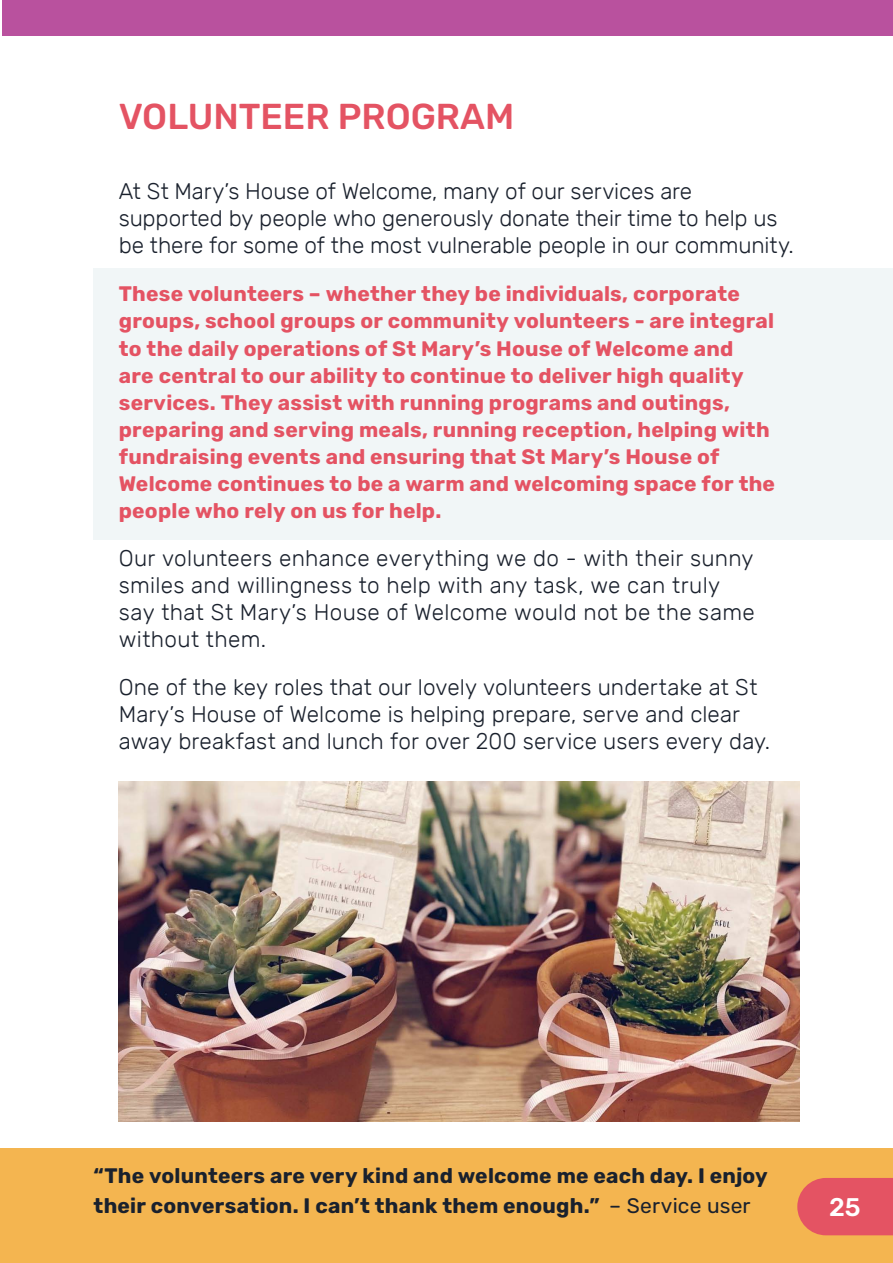
<style>
.page{position:relative;width:893px;height:1263px;background:#fff}
.page>*{position:absolute;margin:0;border:0;box-sizing:border-box;transform-origin:0 0}
.t1{font:500 36px "Rubik";color:#e45363}
.t2{font:500 25.5px "Rubik";color:#fff}
.t3{font:300 22.5px/27px "Rubik";letter-spacing:.005em;color:#1a212d}
.t4{font:700 21px/27px "Rubik";letter-spacing:.01em;color:#e45363}
.t5{font:700 21px/30px "Rubik";letter-spacing:.01em;color:#1a212d}
.s1{font-weight:400}
</style>
<div class="page">
<div style="left:0;top:1148px;width:893px;height:115px;background:#f4b550"></div>
<svg style="left:797px;top:1178px;width:96px;height:57px;background:#e55961"></svg>
<hr style="left:0;top:0;width:1px;height:36px;background:#b9519e">
<div style="left:2px;top:0;width:891px;height:36px;background:#b9519e"></div>
<div style="left:94px;top:269px;width:799px;height:271px;background:#f1f6f7"></div>
<img style="left:119px;top:781px;width:680px;height:340px">
<h1 class="t1" style="left:119px;top:96px;width:397px">VOLUNTEER PROGRAM</h1>
<p class="t3" style="left:119px;top:178px;width:677px">At St Mary’s House of Welcome, many of our services are supported by people who generously donate their time to help us be there for some of the most vulnerable people in our community.</p>
<p class="t4" style="left:119px;top:281px;width:658px">These volunteers – whether they be individuals, corporate groups, school groups or community volunteers - are integral to the daily operations of St Mary’s House of Welcome and<br>are central to our ability to continue to deliver high quality services. They assist with running programs and outings, preparing and serving meals, running reception, helping with fundraising events and ensuring that St Mary’s House of Welcome continues to be a warm and welcoming space for the people who rely on us for help.</p>
<p class="t3" style="left:119px;top:545px;width:637px">Our volunteers enhance everything we do - with their sunny smiles and willingness to help with any task, we can truly say that St Mary’s House of Welcome would not be the same without them.</p>
<p class="t3" style="left:119px;top:674px;width:653px">One of the key roles that our lovely volunteers undertake at St<br>Mary’s House of Welcome is helping prepare, serve and clear away breakfast and lunch for over 200 service users every day.</p>
<p class="t5" style="left:94px;top:1162px;width:676px">“The volunteers are very kind and welcome me each day. I enjoy their conversation. I can’t thank them enough.” <span class="s1">– Service user</span></p>
<p class="t2" style="left:829px;top:1193px;width:33px">25</p>
</div>
